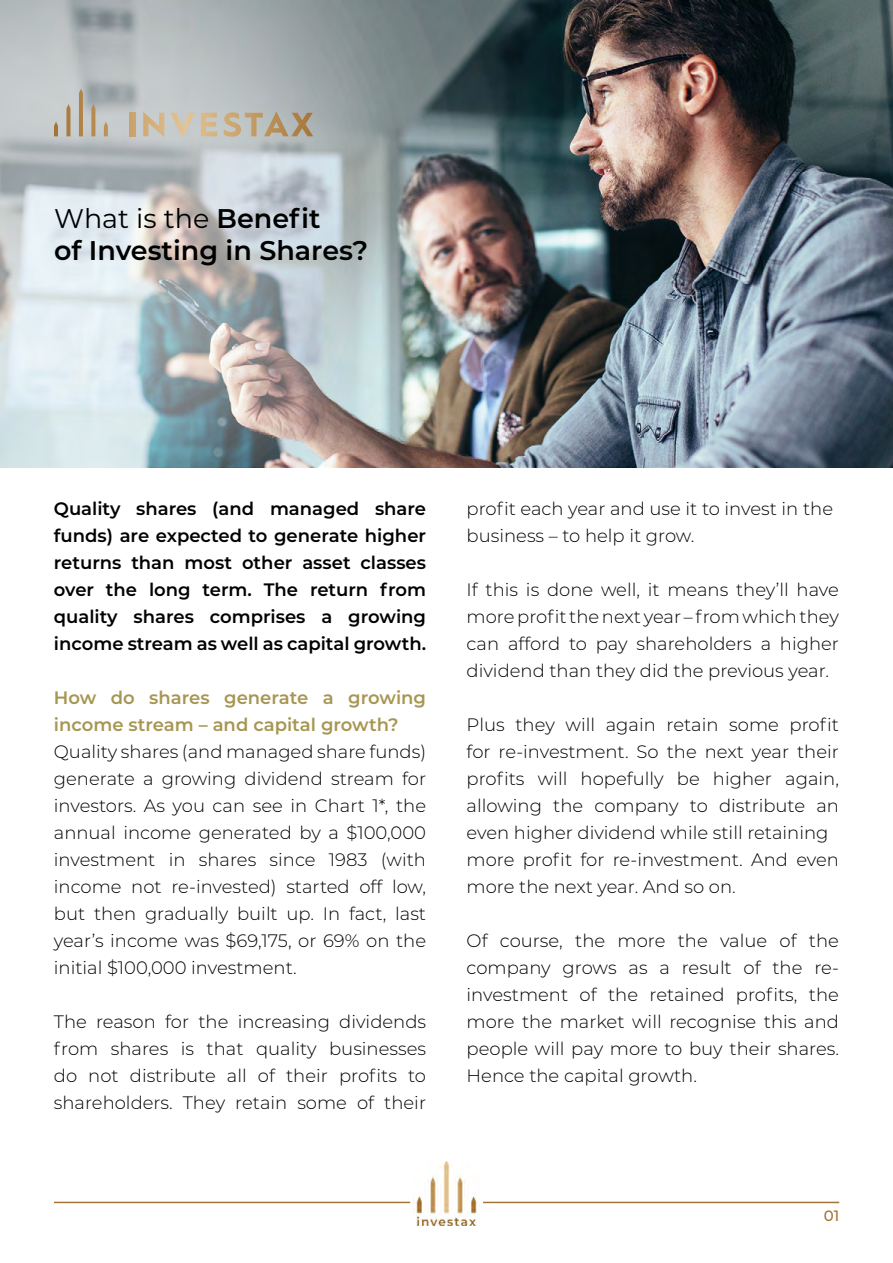
<style>
.page{position:relative;width:893px;height:1263px;background:#fff}
.page>*{position:absolute;margin:0;border:0;box-sizing:border-box;transform-origin:0 0}
.t1{font:600 27px/32.4px "Montserrat";color:#000}
.t2{font:300 18px/27px "Montserrat";color:#000;text-align:justify}
.t3{font:600 18px/27px "Montserrat";color:#000;text-align:justify}
.t4{font:600 18px/27px "Montserrat";color:#a79652}
.t5{font:500 15px "Montserrat";color:#a47436}
.s1{font-weight:400}
</style>
<div class="page">
<img style="left:413px;top:1161px;width:67px;height:64px">
<hr style="left:54px;top:1202px;width:356px;height:1px;background:#a47436">
<hr style="left:483px;top:1202px;width:356px;height:1px;background:#a47436">
<img style="left:0;top:0;width:893px;height:467px">
<div style="left:130px;top:113px;width:5px;height:23px;background:#caa36c"></div>
<svg style="left:143px;top:112px;width:21px;height:25px"></svg>
<svg style="left:170px;top:113px;width:25px;height:24px"></svg>
<svg style="left:201px;top:113px;width:16px;height:23px"></svg>
<svg style="left:224px;top:111px;width:89px;height:26px;background:#b9ac96"></svg>
<svg style="left:54px;top:122px;width:4px;height:14px"></svg>
<svg style="left:66px;top:104px;width:4px;height:32px"></svg>
<svg style="left:79px;top:89px;width:4px;height:47px"></svg>
<svg style="left:91px;top:104px;width:4px;height:32px"></svg>
<svg style="left:104px;top:122px;width:4px;height:14px"></svg>
<h1 class="t1" style="left:54px;top:201px;width:316px"><span class="s1">What is the</span> Benefit<br>of Investing in Shares?</h1>
<p class="t3" style="left:54px;top:494px;width:374px">Quality shares (and managed share funds) are expected to generate higher returns than most other asset classes over the long term. The return from quality shares comprises a growing income stream as well as capital growth.</p>
<p class="t4" style="left:54px;top:683px;width:374px">How do shares generate a growing income stream – and capital growth?</p>
<p class="t2" style="left:54px;top:738px;width:374px">Quality shares (and managed share funds) generate a growing dividend stream for investors. As you can see in Chart 1*, the annual income generated by a $100,000 investment in shares since 1983 (with income not re-invested) started off low, but then gradually built up. In fact, last year’s income was $69,175, or 69% on the initial $100,000 investment.</p>
<p class="t2" style="left:54px;top:1008px;width:374px">The reason for the increasing dividends from shares is that quality businesses do not distribute all of their profits to shareholders. They retain some of their</p>
<p class="t2" style="left:467px;top:495px;width:368px">profit each year and use it to invest in the business – to help it grow.</p>
<p class="t2" style="left:467px;top:576px;width:374px">If this is done well, it means they’ll have more profit the next year – from which they can afford to pay shareholders a higher dividend than they did the previous year.</p>
<p class="t2" style="left:467px;top:711px;width:374px;text-align:left">Plus they will again retain some profit for re-investment. So the next year their profits will hopefully be higher again, allowing the company to distribute an even higher dividend while still retaining more profit for re-investment. And even more the next year. And so on.</p>
<p class="t2" style="left:467px;top:927px;width:374px">Of course, the more the value of the company grows as a result of the re&shy;investment of the retained profits, the more the market will recognise this and people will pay more to buy their shares.<br>Hence the capital growth.</p>
<p class="t5" style="left:824px;top:1205px;width:17px">01</p>
</div>
